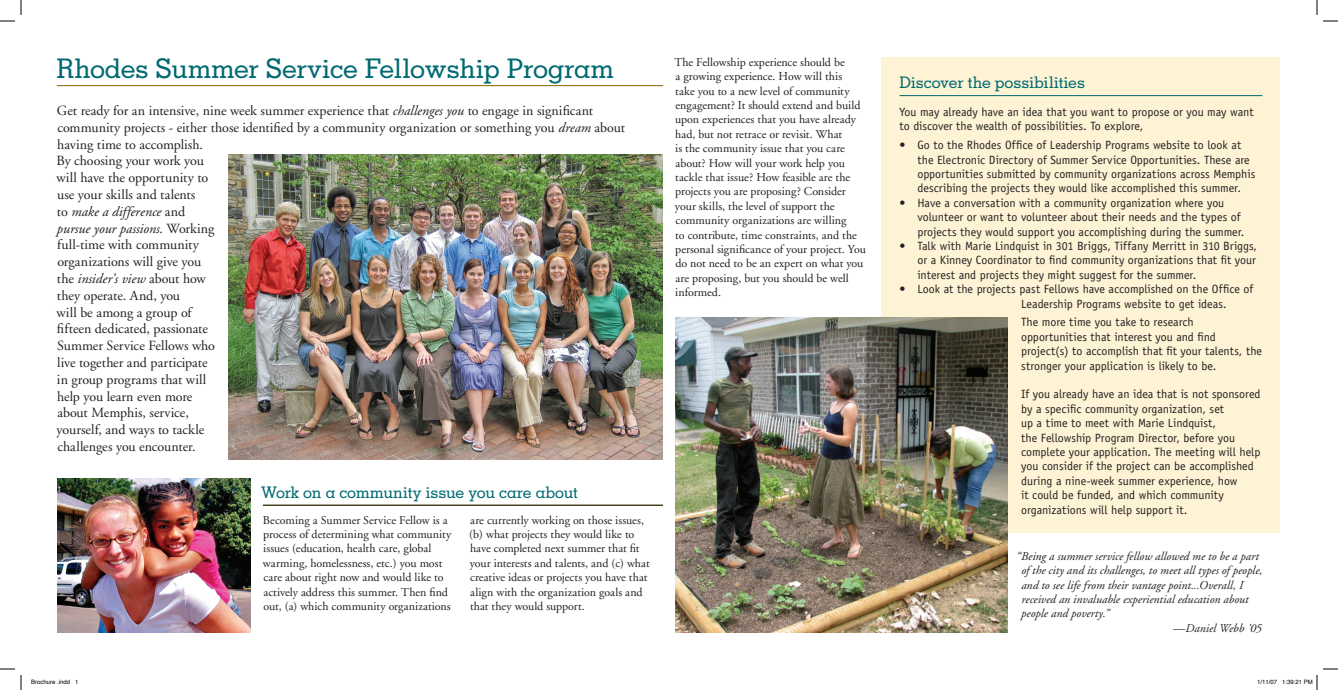
<style>
.page{position:relative;width:1338px;height:690px;background:#fff}
.page>*{position:absolute;margin:0;border:0;box-sizing:border-box;transform-origin:0 0}
.t1{font:500 27px "Memphis";letter-spacing:-.02em;color:#006a71}
.t2{font:500 16px "Memphis";letter-spacing:-.02em;color:#006a71}
.t3{font:14px/16.8px "Adobe Garamond";color:#231f20}
.t4{font:12px/14.4px "Officina Sans";letter-spacing:-.005em;color:#231f20}
.t5{font:12px/14.4px "Adobe Garamond";color:#231f20}
.t6{font:italic 12px "Adobe Garamond";color:#231f20}
.t7{font:6px "Helvetica";color:#000}
.s1{font-style:italic}
</style>
<div class="page">
<div style="left:882px;top:58px;width:398px;height:476px;background:#fef3d5"></div>
<hr style="left:900px;top:95px;width:362px;height:1px;background:#006a71">
<img style="left:229px;top:154px;width:434px;height:305px">
<hr style="left:57px;top:85px;width:606px;height:1px;background:#876400">
<hr style="left:263px;top:505px;width:400px;height:1px;background:#231f20">
<img style="left:675px;top:317px;width:333px;height:316px">
<img style="left:57px;top:479px;width:194px;height:154px">
<svg style="left:0;top:0;width:22px;height:22px"></svg>
<svg style="left:0;top:668px;width:22px;height:22px"></svg>
<svg style="left:1316px;top:0;width:22px;height:22px"></svg>
<svg style="left:1316px;top:668px;width:22px;height:22px"></svg>
<h1 class="t1" style="left:56px;top:52px;width:559px">Rhodes Summer Service Fellowship Program</h1>
<p class="t3" style="left:56px;top:103px;width:570px">Get ready for an intensive, nine week summer experience that <span class="s1">challenges you</span> to engage in significant community projects - either those identified by a community organization or something you <span class="s1">dream</span> about having time to accomplish.<br>By choosing your work you<br>will have the opportunity to<br>use your skills and talents<br>to <span class="s1">make a difference</span> and<br><span class="s1">pursue your passions</span>. Working<br>full-time with community<br>organizations will give you<br>the <span class="s1">insider’s view</span> about how<br>they operate. And, you<br>will be among a group of<br>fifteen dedicated, passionate<br>Summer Service Fellows who<br>live together and participate<br>in group programs that will<br>help you learn even more<br>about Memphis, service,<br>yourself, and ways to tackle<br>challenges you encounter.</p>
<h2 class="t2" style="left:261px;top:482px;width:319px">Work on a community issue you care about</h2>
<p class="t5" style="left:263px;top:513px;width:190px">Becoming a Summer Service Fellow is a process of determining what community issues (education, health care, global warming, homelessness, etc.) you most care about right now and would like to actively address this summer. Then find out, (a) which community organizations</p>
<p class="t5" style="left:469px;top:513px;width:182px">are currently working on those issues, (b) what projects they would like to have completed next summer that fit your interests and talents, and (c) what creative ideas or projects you have that align with the organization goals and that they would support.</p>
<p class="t5" style="left:674px;top:55px;width:193px">The Fellowship experience should be<br>a growing experience. How will this<br>take you to a new level of community engagement? It should extend and build upon experiences that you have already had, but not retrace or revisit. What<br>is the community issue that you care about? How will your work help you tackle that issue? How feasible are the projects you are proposing? Consider your skills, the level of support the community organizations are willing<br>to contribute, time constraints, and the personal significance of your project. You do not need to be an expert on what you are proposing, but you should be well informed.</p>
<h2 class="t2" style="left:900px;top:72px;width:187px">Discover the possibilities</h2>
<p class="t4" style="left:900px;top:105px;width:356px">You may already have an idea that you want to propose or you may want to discover the wealth of possibilities. To explore,</p>
<p class="t4" style="left:918px;top:138px;width:339px;text-indent:-18px">• Go to the Rhodes Office of Leadership Programs website to look at the Electronic Directory of Summer Service Opportunities. These are opportunities submitted by community organizations across Memphis describing the projects they would like accomplished this summer.</p>
<p class="t4" style="left:918px;top:195px;width:329px;text-indent:-18px">• Have a conversation with a community organization where you volunteer or want to volunteer about their needs and the types of projects they would support you accomplishing during the summer.</p>
<p class="t4" style="left:918px;top:239px;width:341px;text-align:justify;text-indent:-18px">• Talk with Marie Lindquist in 301 Briggs, Tiffany Merritt in 310 Briggs, or a Kinney Coordinator to find community organizations that fit your interest and projects they might suggest for the summer.</p>
<p class="t4" style="left:1021px;top:282px;width:234px;text-indent:-122px">• Look at the projects past Fellows have accomplished on the Office of<br>Leadership Programs website to get ideas.</p>
<p class="t4" style="left:1021px;top:315px;width:242px">The more time you take to research opportunities that interest you and find project(s) to accomplish that fit your talents, the stronger your application is likely to be.</p>
<p class="t4" style="left:1021px;top:387px;width:241px">If you already have an idea that is not sponsored by a specific community organization, set<br>up a time to meet with Marie Lindquist,<br>the Fellowship Program Director, before you complete your application. The meeting will help you consider if the project can be accomplished during a nine-week summer experience, how<br>it could be funded, and which community organizations will help support it.</p>
<p class="t6" style="left:1017px;top:550px;width:244px">“Being a summer service fellow allowed me to be a part</p>
<p class="t6" style="left:1021px;top:564px;width:243px">of the city and its challenges, to meet all types of people,</p>
<p class="t6" style="left:1021px;top:578px;width:223px">and to see life from their vantage point...Overall, I</p>
<p class="t6" style="left:1021px;top:593px;width:229px">received an invaluable experiential education about</p>
<p class="t6" style="left:1021px;top:607px;width:90px">people and poverty.”</p>
<p class="t6" style="left:1173px;top:622px;width:90px">—Daniel Webb ’05</p>
<p class="t7" style="left:31px;top:677px;width:49px">Brochure .indd 1</p>
<p class="t7" style="left:1257px;top:677px;width:57px">1/11/07 1:39:21 PM</p>
</div>
